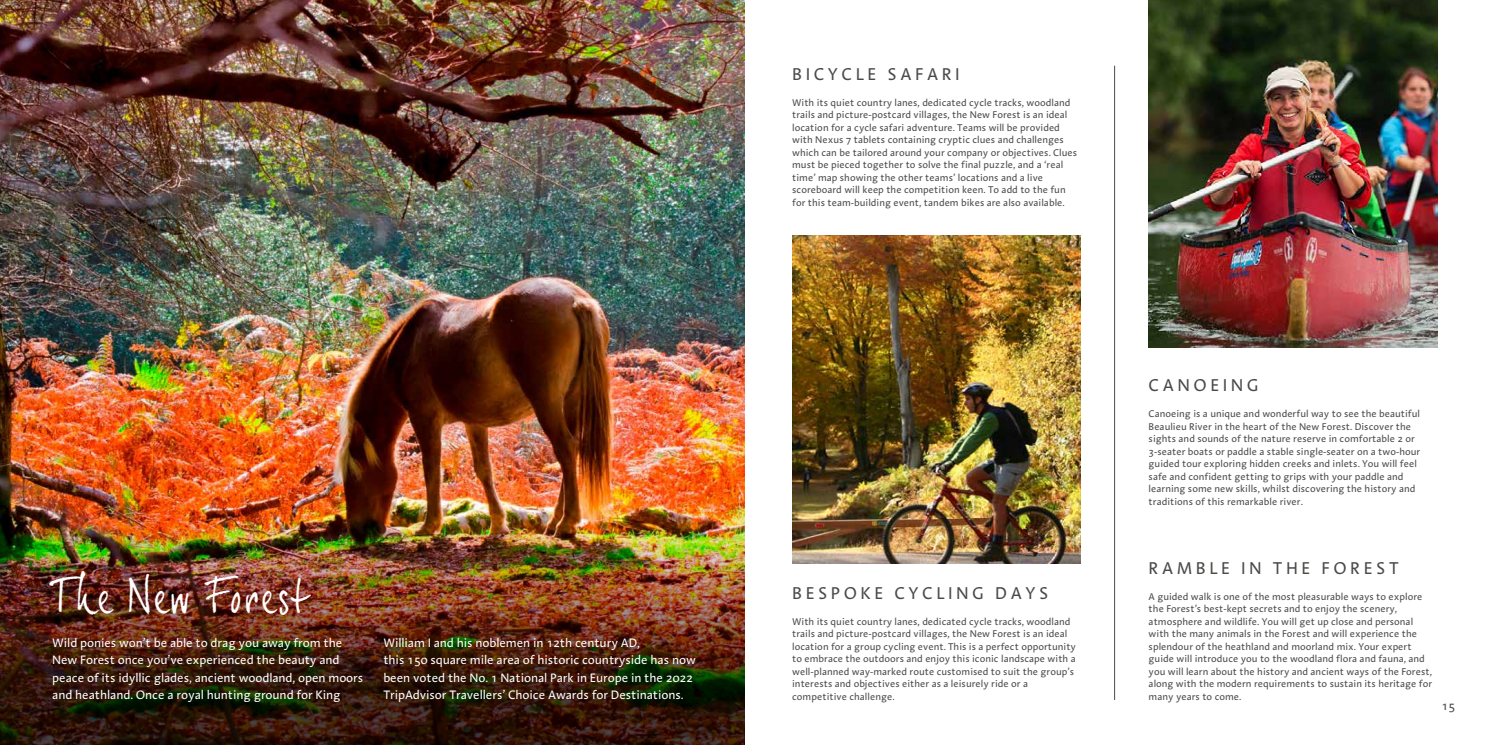
<style>
.page{position:relative;width:1489px;height:745px;background:#fff}
.page>*{position:absolute;margin:0;border:0;box-sizing:border-box;transform-origin:0 0}
.t1{font:45px "Joe Hand 2 15";color:#fff}
.t2{font:17.5px "Linotype Aroma";letter-spacing:.2em;color:#4a4a49}
.t3{font:12.5px/17.5px "Linotype Aroma";letter-spacing:-.01em;color:#fff}
.t4{font:12.5px "Linotype Aroma";color:#4a4a49}
.t5{font:10px/12.5px "Linotype Aroma";color:#4a4a49}
</style>
<div class="page">
<img style="left:0;top:0;width:744px;height:504px">
<img style="left:0;top:504px;width:744px;height:240px">
<img style="left:792px;top:235px;width:288px;height:328px">
<img style="left:1148px;top:0;width:288px;height:347px">
<hr style="left:1114px;top:66px;width:1px;height:633px;background:#4a4a49">
<h1 class="t1" style="left:52px;top:569px;width:257px">The New Forest</h1>
<p class="t3" style="left:52px;top:633px;width:312px">Wild ponies won’t be able to drag you away from the New Forest once you’ve experienced the beauty and peace of its idyllic glades, ancient woodland, open moors and heathland. Once a royal hunting ground for King</p>
<p class="t3" style="left:383px;top:633px;width:314px">William I and his noblemen in 12th century AD,<br>this 150 square mile area of historic countryside has now been voted the No. 1 National Park in Europe in the 2022<br>TripAdvisor Travellers’ Choice Awards for Destinations.</p>
<h2 class="t2" style="left:792px;top:63px;width:169px">BICYCLE SAFARI</h2>
<p class="t5" style="left:792px;top:96px;width:286px">With its quiet country lanes, dedicated cycle tracks, woodland trails and picture-postcard villages, the New Forest is an ideal location for a cycle safari adventure. Teams will be provided with Nexus 7 tablets containing cryptic clues and challenges which can be tailored around your company or objectives. Clues must be pieced together to solve the final puzzle, and a ‘real time’ map showing the other teams’ locations and a live scoreboard will keep the competition keen. To add to the fun for this team-building event, tandem bikes are also available.</p>
<h2 class="t2" style="left:792px;top:581px;width:258px">BESPOKE CYCLING DAYS</h2>
<p class="t5" style="left:792px;top:614px;width:285px">With its quiet country lanes, dedicated cycle tracks, woodland trails and picture-postcard villages, the New Forest is an ideal location for a group cycling event. This is a perfect opportunity to embrace the outdoors and enjoy this iconic landscape with a well-planned way-marked route customised to suit the group’s interests and objectives either as a leisurely ride or a competitive challenge.</p>
<h2 class="t2" style="left:1148px;top:374px;width:112px">CANOEING</h2>
<p class="t5" style="left:1148px;top:407px;width:273px">Canoeing is a unique and wonderful way to see the beautiful Beaulieu River in the heart of the New Forest. Discover the sights and sounds of the nature reserve in comfortable 2 or 3-seater boats or paddle a stable single-seater on a two-hour guided tour exploring hidden creeks and inlets. You will feel safe and confident getting to grips with your paddle and learning some new skills, whilst discovering the history and traditions of this remarkable river.</p>
<h2 class="t2" style="left:1148px;top:556px;width:251px">RAMBLE IN THE FOREST</h2>
<p class="t5" style="left:1148px;top:589px;width:285px">A guided walk is one of the most pleasurable ways to explore the Forest’s best-kept secrets and to enjoy the scenery, atmosphere and wildlife. You will get up close and personal with the many animals in the Forest and will experience the splendour of the heathland and moorland mix. Your expert guide will introduce you to the woodland flora and fauna, and you will learn about the history and ancient ways of the Forest, along with the modern requirements to sustain its heritage for many years to come.</p>
<p class="t4" style="left:1441px;top:697px;width:15px">15</p>
</div>
